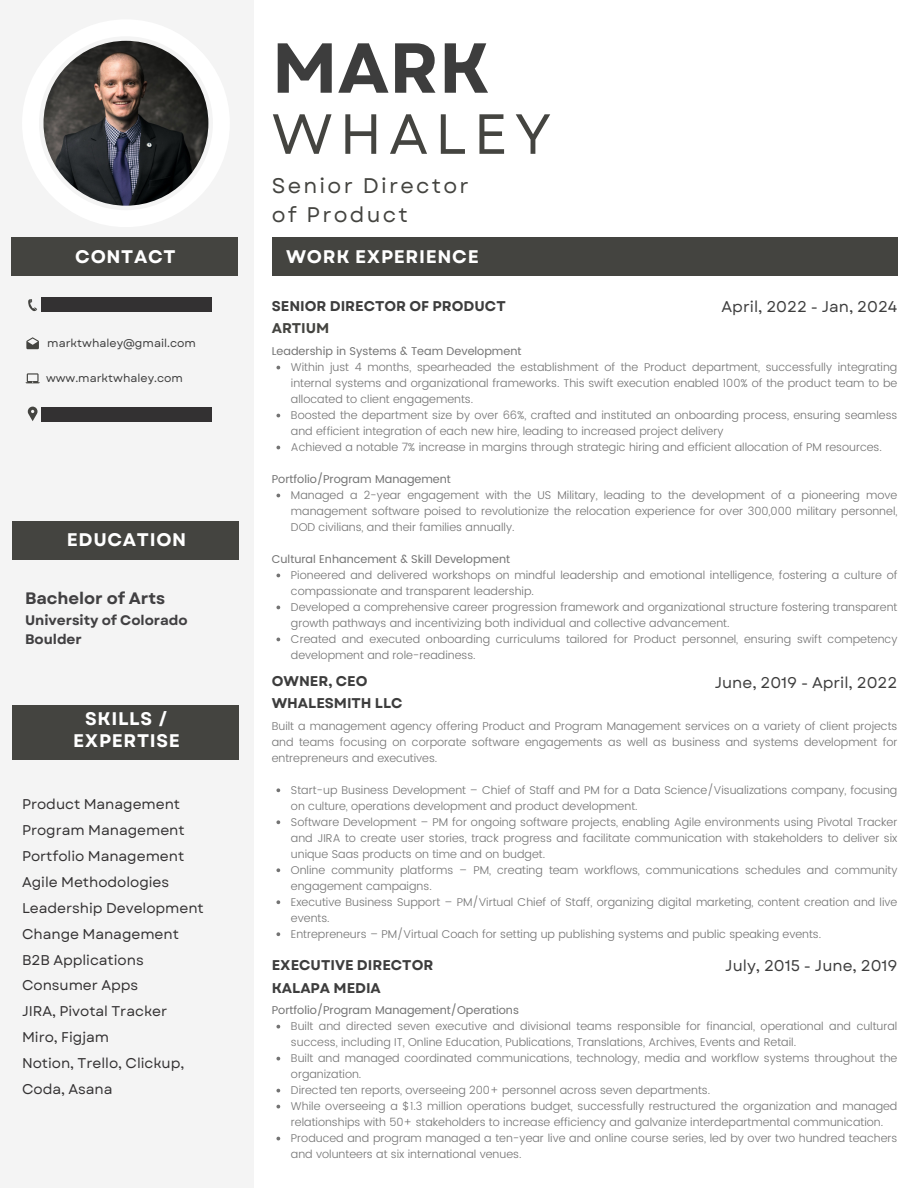
<style>
.page{position:relative;width:918px;height:1188px;background:#fff}
.page>*{position:absolute;margin:0;border:0;box-sizing:border-box;transform-origin:0 0}
.t1{font:700 70.5px "Garet";color:#3d3d3d}
.t2{font:56.4px "Garet";letter-spacing:.125em;color:#444440}
.t3{font:21.15px/28.7px "Garet";letter-spacing:.105em;color:#444440}
.t4{font:700 18.3px/21.3px "Garet";letter-spacing:.035em;color:#fff;text-align:center}
.t5{font:700 16.5px "Garet";letter-spacing:-.005em;color:#414042}
.t6{font:15.45px "Garet";color:#3d3d3d}
.t7{font:14.1px "Garet";letter-spacing:-.005em;color:#333132}
.t8{font:700 14.1px "Garet";color:#3d3d3d}
.t9{font:700 14.1px "Garet";color:#444440}
.t10{font:700 13.8px "Garet";letter-spacing:-.005em;color:#414042}
.t11{font:300 11.25px/16px "Poppins";color:#737373}
.t12{font:11.25px "Poppins";color:#737373}
.t13{font:11.25px "Garet";color:#3d3d3d}
</style>
<div class="page">
<div style="left:0;top:0;width:254px;height:1188px;background:#f4f4f4"></div>
<svg style="left:23px;top:20px;width:206px;height:207px"></svg>
<div style="left:12px;top:238px;width:226px;height:38px;background:#444440"></div>
<div style="left:13px;top:521px;width:226px;height:38px;background:#444440"></div>
<div style="left:12px;top:706px;width:227px;height:54px;background:#444440"></div>
<div style="left:272px;top:238px;width:625px;height:38px;background:#444440"></div>
<svg style="left:28px;top:407px;width:10px;height:14px"></svg>
<svg style="left:26px;top:373px;width:14px;height:10px"></svg>
<svg style="left:26px;top:337px;width:13px;height:12px"></svg>
<svg style="left:28px;top:299px;width:9px;height:12px"></svg>
<svg style="left:276px;top:366px;width:4px;height:3px"></svg>
<svg style="left:276px;top:414px;width:4px;height:3px"></svg>
<svg style="left:276px;top:446px;width:4px;height:3px"></svg>
<svg style="left:276px;top:494px;width:4px;height:3px"></svg>
<svg style="left:276px;top:574px;width:4px;height:3px"></svg>
<svg style="left:276px;top:606px;width:4px;height:3px"></svg>
<svg style="left:276px;top:638px;width:4px;height:3px"></svg>
<div style="left:41px;top:297px;width:171px;height:14px;background:#333132"></div>
<svg style="left:276px;top:788px;width:4px;height:4px"></svg>
<svg style="left:276px;top:820px;width:4px;height:4px"></svg>
<svg style="left:276px;top:868px;width:4px;height:4px"></svg>
<svg style="left:276px;top:900px;width:4px;height:4px"></svg>
<svg style="left:276px;top:932px;width:4px;height:4px"></svg>
<svg style="left:276px;top:1025px;width:4px;height:4px"></svg>
<svg style="left:276px;top:1057px;width:4px;height:3px"></svg>
<svg style="left:276px;top:1089px;width:4px;height:3px"></svg>
<svg style="left:276px;top:1105px;width:4px;height:3px"></svg>
<svg style="left:276px;top:1137px;width:4px;height:3px"></svg>
<div style="left:42px;top:407px;width:170px;height:14px;background:#333132"></div>
<p class="t4" style="left:75px;top:246px;width:102px">CONTACT</p>
<p class="t13" style="left:47px;top:335px;width:150px">marktwhaley@gmail.com</p>
<p class="t13" style="left:46px;top:370px;width:138px">www.marktwhaley.com</p>
<p class="t4" style="left:67px;top:529px;width:121px">EDUCATION</p>
<p class="t5" style="left:25px;top:587px;width:142px">Bachelor of Arts</p>
<p class="t10" style="left:25px;top:610px;width:164px">University of Colorado</p>
<p class="t10" style="left:25px;top:629px;width:58px">Boulder</p>
<p class="t4" style="left:73px;top:708px;width:108px">SKILLS /<br>EXPERTISE</p>
<p class="t7" style="left:22px;top:794px;width:160px">Product Management</p>
<p class="t7" style="left:22px;top:820px;width:164px">Program Management</p>
<p class="t7" style="left:22px;top:846px;width:164px">Portfolio Management</p>
<p class="t7" style="left:22px;top:872px;width:149px">Agile Methodologies</p>
<p class="t7" style="left:22px;top:898px;width:183px">Leadership Development</p>
<p class="t7" style="left:22px;top:924px;width:158px">Change Management</p>
<p class="t7" style="left:22px;top:949px;width:123px">B2B Applications</p>
<p class="t7" style="left:22px;top:975px;width:118px">Consumer Apps</p>
<p class="t7" style="left:22px;top:1001px;width:147px">JIRA, Pivotal Tracker</p>
<p class="t7" style="left:22px;top:1027px;width:89px">Miro, Figjam</p>
<p class="t7" style="left:22px;top:1053px;width:164px">Notion, Trello, Clickup,</p>
<p class="t7" style="left:22px;top:1079px;width:92px">Coda, Asana</p>
<p class="t1" style="left:272px;top:17px;width:220px">MARK</p>
<p class="t2" style="left:272px;top:93px;width:281px">WHALEY</p>
<p class="t3" style="left:272px;top:172px;width:199px">Senior Director of Product</p>
<p class="t4" style="left:286px;top:246px;width:194px">WORK EXPERIENCE</p>
<p class="t8" style="left:272px;top:296px;width:235px">SENIOR DIRECTOR OF PRODUCT</p>
<p class="t9" style="left:272px;top:318px;width:59px">ARTIUM</p>
<p class="t12" style="left:272px;top:345px;width:251px">Leadership in Systems &amp; Team Development</p>
<p class="t6" style="left:722px;top:295px;width:177px">April, 2022 - Jan, 2024</p>
<p class="t11" style="left:291px;top:359px;width:608px;text-align:justify">Within just 4 months, spearheaded the establishment of the Product department, successfully integrating internal systems and organizational frameworks. This swift execution enabled 100% of the product team to be allocated to client engagements.</p>
<p class="t11" style="left:291px;top:407px;width:608px">Boosted the department size by over 66%, crafted and instituted an onboarding process, ensuring seamless and efficient integration of each new hire, leading to increased project delivery</p>
<p class="t11" style="left:291px;top:439px;width:592px">Achieved a notable 7% increase in margins through strategic hiring and efficient allocation of PM resources.</p>
<p class="t11" style="left:291px;top:487px;width:608px;text-align:justify">Managed a 2-year engagement with the US Military, leading to the development of a pioneering move management software poised to revolutionize the relocation experience for over 300,000 military personnel, DOD civilians, and their families annually.</p>
<p class="t11" style="left:291px;top:567px;width:608px">Pioneered and delivered workshops on mindful leadership and emotional intelligence, fostering a culture of compassionate and transparent leadership.</p>
<p class="t11" style="left:291px;top:599px;width:608px">Developed a comprehensive career progression framework and organizational structure fostering transparent growth pathways and incentivizing both individual and collective advancement.</p>
<p class="t11" style="left:291px;top:631px;width:608px">Created and executed onboarding curriculums tailored for Product personnel, ensuring swift competency development and role-readiness.</p>
<p class="t12" style="left:272px;top:473px;width:181px">Portfolio/Program Management</p>
<p class="t12" style="left:272px;top:553px;width:240px">Cultural Enhancement &amp; Skill Development</p>
<p class="t8" style="left:272px;top:670px;width:97px">OWNER, CEO</p>
<p class="t8" style="left:272px;top:693px;width:132px">WHALESMITH LLC</p>
<p class="t6" style="left:715px;top:671px;width:184px">June, 2019 - April, 2022</p>
<p class="t11" style="left:272px;top:718px;width:627px;text-align:justify">Built a management agency offering Product and Program Management services on a variety of client projects and teams focusing on corporate software engagements as well as business and systems development for entrepreneurs and executives.</p>
<p class="t11" style="left:291px;top:782px;width:608px">Start-up Business Development – Chief of Staff and PM for a Data Science/Visualizations company, focusing on culture, operations development and product development.</p>
<p class="t11" style="left:291px;top:814px;width:608px;text-align:justify">Software Development – PM for ongoing software projects, enabling Agile environments using Pivotal Tracker and JIRA to create user stories, track progress and facilitate communication with stakeholders to deliver six unique Saas products on time and on budget.</p>
<p class="t11" style="left:291px;top:862px;width:608px">Online community platforms – PM, creating team workflows, communications schedules and community engagement campaigns.</p>
<p class="t11" style="left:291px;top:894px;width:608px">Executive Business Support – PM/Virtual Chief of Staff, organizing digital marketing, content creation and live events.</p>
<p class="t11" style="left:291px;top:926px;width:532px">Entrepreneurs – PM/Virtual Coach for setting up publishing systems and public speaking events.</p>
<p class="t8" style="left:272px;top:955px;width:163px">EXECUTIVE DIRECTOR</p>
<p class="t8" style="left:272px;top:977px;width:111px">KALAPA MEDIA</p>
<p class="t12" style="left:272px;top:1004px;width:249px">Portfolio/Program Management/Operations</p>
<p class="t6" style="left:725px;top:954px;width:174px">July, 2015 - June, 2019</p>
<p class="t11" style="left:291px;top:1018px;width:608px">Built and directed seven executive and divisional teams responsible for financial, operational and cultural success, including IT, Online Education, Publications, Translations, Archives, Events and Retail.</p>
<p class="t11" style="left:291px;top:1050px;width:608px">Built and managed coordinated communications, technology, media and workflow systems throughout the organization.</p>
<p class="t11" style="left:291px;top:1082px;width:421px">Directed ten reports, overseeing 200+ personnel across seven departments.</p>
<p class="t11" style="left:291px;top:1098px;width:608px">While overseeing a $1.3 million operations budget, successfully restructured the organization and managed relationships with 50+ stakeholders to increase efficiency and galvanize interdepartmental communication.</p>
<p class="t11" style="left:291px;top:1130px;width:608px">Produced and program managed a ten-year live and online course series, led by over two hundred teachers and volunteers at six international venues.</p>
</div>
